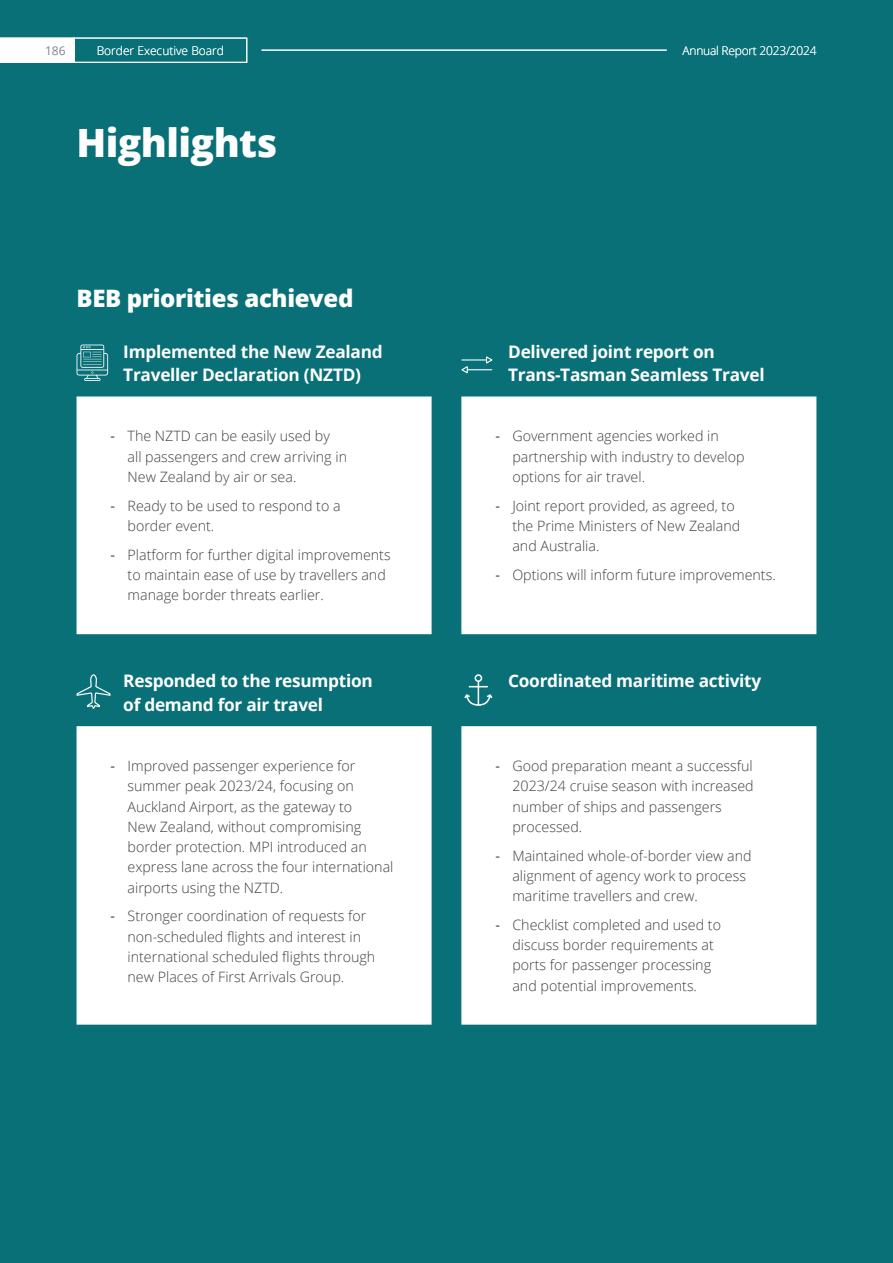
<style>
.page{position:relative;width:893px;height:1263px;background:#097078}
.page>*{position:absolute;margin:0;border:0;box-sizing:border-box;transform-origin:0 0}
.BEB_H1_24__danielle{font:800 39px "Open Sans";letter-spacing:-.015em;color:#fff}
.BEB_H2_24_Danielle{font:800 24px "Open Sans";letter-spacing:-.015em;color:#fff}
.BEB_H4_24_danielle{font:700 17.25px/23.2px "Open Sans";letter-spacing:-.015em;color:#fff}
.t1{font:300 14.25px/20.2px "Open Sans";color:#3e3e3f}
.t2{font:300 12px "Open Sans";letter-spacing:-.02em;color:#fff}
.t3{font:300 12px "Open Sans";color:#fff}
.t4{font:12px "Open Sans";color:#808285}
.s1{font-weight:400}
</style>
<div class="page">
<svg style="left:77px;top:396px;width:739px;height:629px;fill:#fff"></svg>
<svg style="left:77px;top:345px;width:31px;height:36px"></svg>
<svg style="left:461px;top:356px;width:32px;height:18px"></svg>
<svg style="left:76px;top:658px;width:35px;height:79px"></svg>
<svg style="left:464px;top:674px;width:28px;height:32px"></svg>
<div style="left:0;top:38px;width:74px;height:24px;background:#fff"></div>
<hr style="left:262px;top:50px;width:405px;height:1px;background:#fff">
<div style="left:74px;top:38px;width:173px;height:24px;border:1px solid #fff"></div>
<p class="t4" style="left:45px;top:42px;width:22px">186</p>
<p class="t3" style="left:97px;top:42px;width:129px">Border Executive Board</p>
<p class="t2" style="left:683px;top:42px;width:135px">Annual Report 2023/2024</p>
<p class="BEB_H1_24__danielle" style="left:77px;top:114px;width:202px">Highlights</p>
<p class="BEB_H2_24_Danielle" style="left:77px;top:280px;width:278px">BEB priorities achieved</p>
<p class="BEB_H4_24_danielle" style="left:123px;top:339px;width:261px">Implemented the New Zealand<br>Traveller Declaration (NZTD)</p>
<p class="BEB_H4_24_danielle" style="left:508px;top:339px;width:258px">Delivered joint report on<br>Trans-Tasman Seamless Travel</p>
<p class="t1" style="left:128px;top:426px;width:221px;text-indent:-17px"><span class="s1">-</span> The NZTD can be easily used by all passengers and crew arriving in<br>New Zealand by air or sea.</p>
<p class="t1" style="left:128px;top:495px;width:215px;text-indent:-17px"><span class="s1">-</span> Ready to be used to respond to a border event.</p>
<p class="t1" style="left:128px;top:544px;width:265px;text-indent:-17px"><span class="s1">-</span> Platform for further digital improvements to maintain ease of use by travellers and manage border threats earlier.</p>
<p class="t1" style="left:512px;top:426px;width:234px;text-indent:-17px"><span class="s1">-</span> Government agencies worked in partnership with industry to develop options for air travel.</p>
<p class="t1" style="left:512px;top:495px;width:229px;text-indent:-17px"><span class="s1">-</span> Joint report provided, as agreed, to the Prime Ministers of New Zealand and Australia.</p>
<p class="t1" style="left:495px;top:564px;width:282px"><span class="s1">-</span> Options will inform future improvements.</p>
<p class="BEB_H4_24_danielle" style="left:123px;top:669px;width:251px">Responded to the resumption of demand for air travel</p>
<p class="BEB_H4_24_danielle" style="left:508px;top:669px;width:255px">Coordinated maritime activity</p>
<p class="t1" style="left:128px;top:755px;width:267px;text-indent:-17px"><span class="s1">-</span> Improved passenger experience for summer peak 2023/24, focusing on Auckland Airport, as the gateway to<br>New Zealand, without compromising border protection. MPI introduced an express lane across the four international airports using the NZTD.</p>
<p class="t1" style="left:128px;top:906px;width:249px;text-indent:-17px"><span class="s1">-</span> Stronger coordination of requests for non-scheduled flights and interest in international scheduled flights through new Places of First Arrivals Group.</p>
<p class="t1" style="left:512px;top:755px;width:243px;text-indent:-17px"><span class="s1">-</span> Good preparation meant a successful<br>2023/24 cruise season with increased number of ships and passengers processed.</p>
<p class="t1" style="left:512px;top:845px;width:241px;text-indent:-17px"><span class="s1">-</span> Maintained whole-of-border view and alignment of agency work to process maritime travellers and crew.</p>
<p class="t1" style="left:512px;top:914px;width:210px;text-indent:-17px"><span class="s1">-</span> Checklist completed and used to discuss border requirements at ports for passenger processing and potential improvements.</p>
</div>
